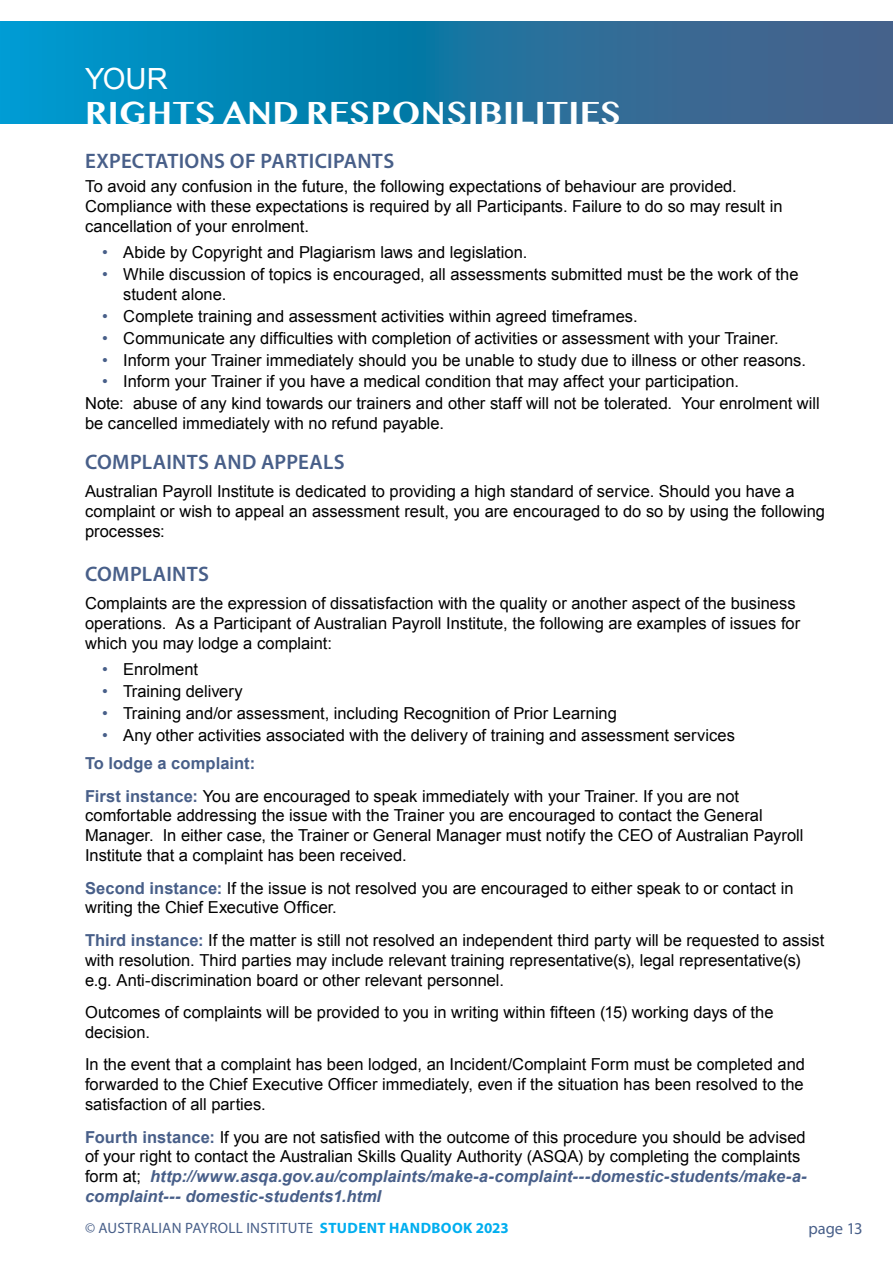
<style>
.page{position:relative;width:893px;height:1263px;background:#fff}
.page>*{position:absolute;margin:0;border:0;box-sizing:border-box;transform-origin:0 0}
.t1{font:700 29.25px "Bangla MN";letter-spacing:.01em;color:#fff}
.t2{font:29.25px "Arial";color:#fff}
.t3{font:600 21px "Myriad Pro";letter-spacing:.015em;color:#485f89}
.t4{font:16.5px/19.8px "Arial";color:#000}
.t5{font:16.5px "Myriad Pro";letter-spacing:-.005em;color:#485f89}
.t6{font:15px "Myriad Pro";letter-spacing:.025em;color:#485f89}
.s1{color:#485f89}
.s2{font-weight:700;color:#485f89}
.s3{font-weight:700;font-style:italic;color:#485f89}
.s4{font-weight:700;color:#00aeef}
</style>
<div class="page">
<svg style="left:0;top:21px;width:893px;height:103px;background:#1a79a7"></svg>
<h1 class="t2" style="left:85px;top:60px;width:84px">YOUR</h1>
<h1 class="t1" style="left:85px;top:97px;width:538px">RIGHTS AND RESPONSIBILITIES</h1>
<p class="t3" style="left:85px;top:148px;width:310px">EXPECTATIONS OF PARTICIPANTS</p>
<p class="t4" style="left:85px;top:177px;width:699px">To avoid any confusion in the future, the following expectations of behaviour are provided.<br>Compliance with these expectations is required by all Participants. Failure to do so may result in cancellation of your enrolment.</p>
<p class="t4" style="left:102px;top:242px;width:427px"><span class="s1">•</span> Abide by Copyright and Plagiarism laws and legislation.</p>
<p class="t4" style="left:123px;top:264px;width:677px;text-indent:-21px"><span class="s1">•</span> While discussion of topics is encouraged, all assessments submitted must be the work of the student alone.</p>
<p class="t4" style="left:102px;top:306px;width:537px"><span class="s1">•</span> Complete training and assessment activities within agreed timeframes.</p>
<p class="t4" style="left:102px;top:328px;width:678px"><span class="s1">•</span> Communicate any difficulties with completion of activities or assessment with your Trainer.</p>
<p class="t4" style="left:102px;top:350px;width:705px"><span class="s1">•</span> Inform your Trainer immediately should you be unable to study due to illness or other reasons.</p>
<p class="t4" style="left:85px;top:371px;width:736px;line-height:21.9px;text-indent:17px"><span class="s1">•</span> Inform your Trainer if you have a medical condition that may affect your participation.<br>Note: abuse of any kind towards our trainers and other staff will not be tolerated. Your enrolment will</p>
<p class="t4" style="left:85px;top:414px;width:361px">be cancelled immediately with no refund payable.</p>
<p class="t3" style="left:85px;top:448px;width:261px">COMPLAINTS AND APPEALS</p>
<p class="t4" style="left:85px;top:482px;width:741px">Australian Payroll Institute is dedicated to providing a high standard of service. Should you have a complaint or wish to appeal an assessment result, you are encouraged to do so by using the following processes:</p>
<p class="t3" style="left:85px;top:560px;width:125px">COMPLAINTS</p>
<p class="t4" style="left:85px;top:594px;width:717px">Complaints are the expression of dissatisfaction with the quality or another aspect of the business operations. As a Participant of Australian Payroll Institute, the following are examples of issues for which you may lodge a complaint:</p>
<p class="t4" style="left:102px;top:659px;width:97px"><span class="s1">•</span> Enrolment</p>
<p class="t4" style="left:102px;top:681px;width:142px"><span class="s1">•</span> Training delivery</p>
<p class="t4" style="left:102px;top:703px;width:516px"><span class="s1">•</span> Training and/or assessment, including Recognition of Prior Learning</p>
<p class="t4" style="left:85px;top:721px;width:651px;line-height:28.3px;text-indent:17px"><span class="s1">•</span> Any other activities associated with the delivery of training and assessment services<br><span class="s2">To lodge a complaint:</span></p>
<p class="t4" style="left:85px;top:786px;width:720px"><span class="s2">First instance:</span> You are encouraged to speak immediately with your Trainer. If you are not comfortable addressing the issue with the Trainer you are encouraged to contact the General Manager. In either case, the Trainer or General Manager must notify the CEO of Australian Payroll Institute that a complaint has been received.</p>
<p class="t4" style="left:85px;top:878px;width:710px"><span class="s2">Second instance:</span> If the issue is not resolved you are encouraged to either speak to or contact in writing the Chief Executive Officer.</p>
<p class="t4" style="left:85px;top:930px;width:741px"><span class="s2">Third instance:</span> If the matter is still not resolved an independent third party will be requested to assist with resolution. Third parties may include relevant training representative(s), legal representative(s) e.g. Anti-discrimination board or other relevant personnel.</p>
<p class="t4" style="left:85px;top:1002px;width:690px">Outcomes of complaints will be provided to you in writing within fifteen (15) working days of the decision.</p>
<p class="t4" style="left:85px;top:1055px;width:721px;text-align:justify">In the event that a complaint has been lodged, an Incident/Complaint Form must be completed and forwarded to the Chief Executive Officer immediately, even if the situation has been resolved to the satisfaction of all parties.</p>
<p class="t4" style="left:85px;top:1127px;width:723px"><span class="s2">Fourth instance:</span> If you are not satisfied with the outcome of this procedure you should be advised of your right to contact the Australian Skills Quality Authority (ASQA) by completing the complaints form at; <span class="s3">http://www.asqa.gov.au/complaints/make-a-complaint---domestic-students/make-a&shy;complaint--- domestic-students1.html</span></p>
<p class="t6" style="left:85px;top:1219px;width:425px">© AUSTRALIAN PAYROLL INSTITUTE <span class="s4">STUDENT HANDBOOK 2023</span></p>
<p class="t5" style="left:808px;top:1218px;width:55px">page 13</p>
</div>
